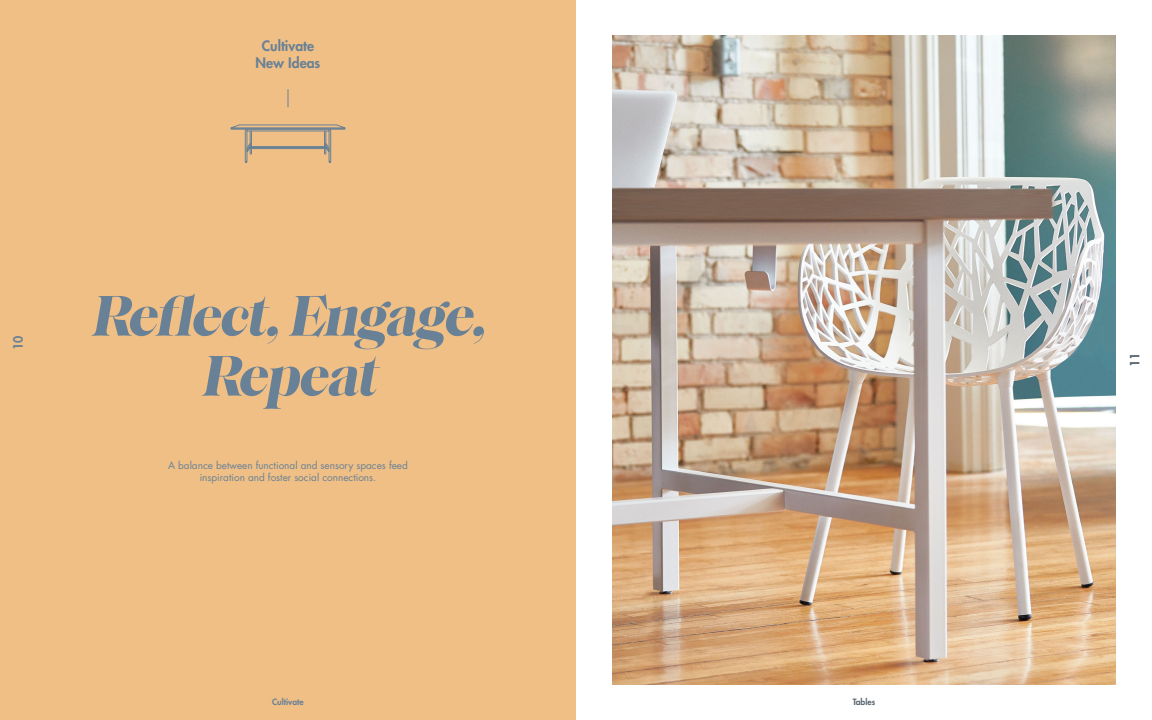
<style>
.page{position:relative;width:1152px;height:720px;background:#fff}
.page>*{position:absolute;margin:0;border:0;box-sizing:border-box;transform-origin:0 0}
.t1{font:italic 700 58.3px/60px "Saol Display";color:#688196;text-align:center}
.t2{font:800 14px/16.8px "Futura";color:#688196;text-align:center}
.t3{font:800 12.5px "Futura";color:#596670}
.t4{font:800 12.5px "Futura";color:#688196}
.t5{font:10px/12px "Futura";color:#688196;text-align:center}
.t6{font:800 8.5px "Futura";color:#688196}
.t7{font:800 8.5px "Futura";color:#596670}
</style>
<div class="page">
<img style="left:612px;top:35px;width:504px;height:650px">
<div style="left:0;top:0;width:576px;height:720px;background:#efbf86"></div>
<div style="left:250px;top:129px;width:2px;height:25px;background:#efbf86;border:1px solid #688196"></div>
<div style="left:324px;top:129px;width:2px;height:25px;background:#efbf86;border:1px solid #688196"></div>
<div style="left:245px;top:129px;width:2px;height:33px;background:#efbf86;border:1px solid #688196"></div>
<div style="left:329px;top:129px;width:2px;height:33px;background:#efbf86;border:1px solid #688196"></div>
<svg style="left:246px;top:143px;width:84px;height:12px"></svg>
<svg style="left:230px;top:124px;width:116px;height:7px"></svg>
<svg style="left:288px;top:89px;width:1px;height:18px"></svg>
<h2 class="t2" style="left:256px;top:38px;width:66px">Cultivate<br>New Ideas</h2>
<p class="t4" style="left:10px;top:350px;width:16px;rotate:-90deg">10</p>
<h1 class="t1" style="left:90px;top:281px;width:411px">Reflect,Engage,<br>Repeat</h1>
<p class="t5" style="left:168px;top:460px;width:241px">A balance between functional and sensory spaces feed inspiration and foster social connections.</p>
<p class="t6" style="left:272px;top:697px;width:33px">Cultivate</p>
<p class="t7" style="left:853px;top:697px;width:24px">Tables</p>
<p class="t3" style="left:1127px;top:367px;width:16px;rotate:-90deg">11</p>
</div>
